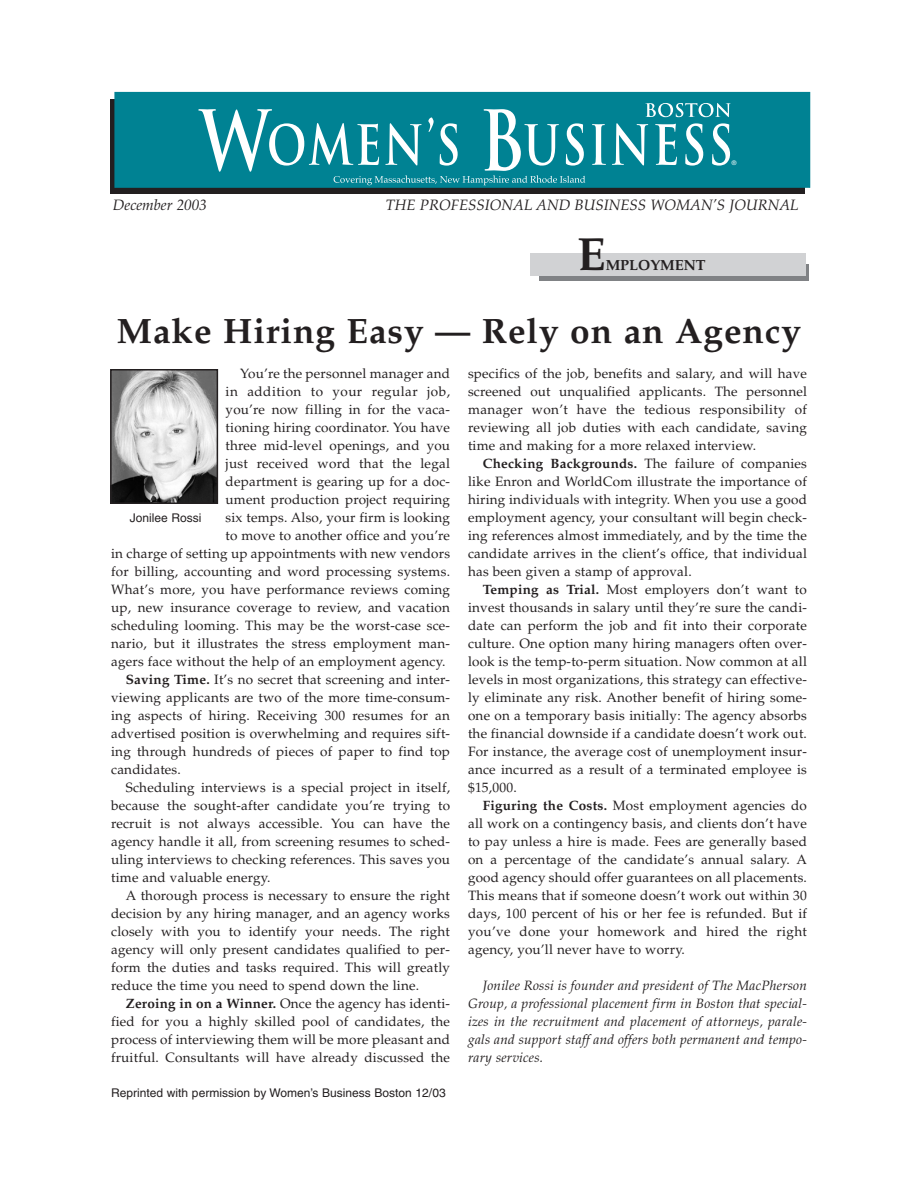
<style>
.page{position:relative;width:918px;height:1188px;background:#fff}
.page>*{position:absolute;margin:0;border:0;box-sizing:border-box;transform-origin:0 0}
.t1{font:700 46.5px "Palatino";color:#231f20}
.t2{font:700 35.25px "Palatino";letter-spacing:.025em;color:#231f20}
.t3{font:italic 15px "Palatino";color:#231f20}
.t4{font:700 14.7px "Palatino";color:#231f20}
.t5{font:13.5px/18px "Palatino";letter-spacing:.015em;color:#231f20;text-align:justify}
.t6{font:italic 13.5px/18px "Palatino";letter-spacing:.015em;color:#231f20;text-align:justify}
.t7{font:13.5px "Palatino";letter-spacing:.035em;color:#231f20}
.t8{font:12px "Helvetica";color:#231f20}
.t9{font:6.3px "Helvetica";color:#fff}
.s1{font-weight:700}
</style>
<div class="page">
<svg style="left:110px;top:99px;width:694px;height:95px;background:#1e2a2d"></svg>
<div style="left:115px;top:92px;width:695px;height:95px;background:#008293"></div>
<svg style="left:592px;top:124px;width:14px;height:41px"></svg>
<svg style="left:612px;top:123px;width:36px;height:43px"></svg>
<svg style="left:655px;top:124px;width:22px;height:41px"></svg>
<svg style="left:685px;top:123px;width:18px;height:43px"></svg>
<svg style="left:712px;top:123px;width:18px;height:43px"></svg>
<svg style="left:198px;top:109px;width:387px;height:76px"></svg>
<svg style="left:645px;top:103px;width:86px;height:14px"></svg>
<div style="left:539px;top:264px;width:269px;height:16px;background:#808285"></div>
<div style="left:530px;top:254px;width:276px;height:22px;background:#d1d2d4"></div>
<img style="left:113px;top:372px;width:102px;height:129px">
<div style="left:110px;top:369px;width:108px;height:135px;border:2px solid #231f20"></div>
<p class="t9" style="left:732px;top:161px;width:6px">®</p>
<p class="t3" style="left:113px;top:199px;width:95px">December 2003</p>
<p class="t3" style="left:386px;top:199px;width:414px">THE PROFESSIONAL AND BUSINESS WOMAN’S JOURNAL</p>
<h1 class="t1" style="left:577px;top:236px;width:30px">E</h1>
<p class="t4" style="left:606px;top:259px;width:101px">MPLOYMENT</p>
<h2 class="t2" style="left:117px;top:317px;width:686px">Make Hiring Easy — Rely on an Agency</h2>
<p class="t5" style="left:240px;top:366px;width:211px">You’re the personnel manager and</p>
<p class="t7" style="left:226px;top:386px;width:226px">in addition to your regular job,</p>
<p class="t5" style="left:226px;top:402px;width:226px">you’re now filling in for the vaca-</p>
<p class="t5" style="left:226px;top:420px;width:226px">tioning hiring coordinator. You have</p>
<p class="t5" style="left:226px;top:438px;width:226px">three mid-level openings, and you</p>
<p class="t5" style="left:226px;top:456px;width:226px">just received word that the legal</p>
<p class="t5" style="left:226px;top:474px;width:226px">department is gearing up for a doc-</p>
<p class="t5" style="left:226px;top:492px;width:226px">ument production project requiring</p>
<p class="t5" style="left:225px;top:510px;width:226px">six temps. Also, your firm is looking</p>
<p class="t5" style="left:225px;top:528px;width:226px">to move to another office and you’re</p>
<p class="t5" style="left:111px;top:546px;width:340px">in charge of setting up appointments with new vendors</p>
<p class="t5" style="left:111px;top:564px;width:340px">for billing, accounting and word processing systems.</p>
<p class="t5" style="left:111px;top:582px;width:340px">What’s more, you have performance reviews coming</p>
<p class="t5" style="left:111px;top:600px;width:340px">up, new insurance coverage to review, and vacation</p>
<p class="t5" style="left:111px;top:618px;width:340px">scheduling looming. This may be the worst-case sce-</p>
<p class="t5" style="left:111px;top:636px;width:340px">nario, but it illustrates the stress employment man-</p>
<p class="t5" style="left:111px;top:654px;width:336px">agers face without the help of an employment agency.</p>
<p class="t5" style="left:126px;top:672px;width:326px"><span class="s1">Saving Time.</span> It’s no secret that screening and inter-</p>
<p class="t5" style="left:111px;top:690px;width:340px">viewing applicants are two of the more time-consum-</p>
<p class="t5" style="left:111px;top:708px;width:340px">ing aspects of hiring. Receiving 300 resumes for an</p>
<p class="t5" style="left:111px;top:726px;width:340px">advertised position is overwhelming and requires sift-</p>
<p class="t5" style="left:111px;top:744px;width:340px">ing through hundreds of pieces of paper to find top</p>
<p class="t5" style="left:111px;top:762px;width:71px">candidates.</p>
<p class="t5" style="left:126px;top:780px;width:326px">Scheduling interviews is a special project in itself,</p>
<p class="t5" style="left:111px;top:798px;width:340px">because the sought-after candidate you’re trying to</p>
<p class="t5" style="left:111px;top:816px;width:340px">recruit is not always accessible. You can have the</p>
<p class="t5" style="left:111px;top:834px;width:340px">agency handle it all, from screening resumes to sched-</p>
<p class="t5" style="left:111px;top:852px;width:340px">uling interviews to checking references. This saves you</p>
<p class="t5" style="left:111px;top:870px;width:161px">time and valuable energy.</p>
<p class="t5" style="left:126px;top:888px;width:326px">A thorough process is necessary to ensure the right</p>
<p class="t5" style="left:111px;top:906px;width:340px">decision by any hiring manager, and an agency works</p>
<p class="t5" style="left:111px;top:924px;width:340px">closely with you to identify your needs. The right</p>
<p class="t5" style="left:111px;top:942px;width:340px">agency will only present candidates qualified to per-</p>
<p class="t5" style="left:111px;top:960px;width:340px">form the duties and tasks required. This will greatly</p>
<p class="t5" style="left:111px;top:978px;width:309px">reduce the time you need to spend down the line.</p>
<p class="t5" style="left:126px;top:996px;width:326px"><span class="s1">Zeroing in on a Winner.</span> Once the agency has identi-</p>
<p class="t5" style="left:111px;top:1014px;width:340px">fied for you a highly skilled pool of candidates, the</p>
<p class="t5" style="left:111px;top:1032px;width:340px">process of interviewing them will be more pleasant and</p>
<p class="t5" style="left:111px;top:1050px;width:340px">fruitful. Consultants will have already discussed the</p>
<p class="t8" style="left:130px;top:513px;width:73px">Jonilee Rossi</p>
<p class="t8" style="left:111px;top:1089px;width:336px">Reprinted with permission by Women’s Business Boston 12/03</p>
<p class="t5" style="left:468px;top:366px;width:340px">specifics of the job, benefits and salary, and will have screened out unqualified applicants. The personnel manager won’t have the tedious responsibility of reviewing all job duties with each candidate, saving time and making for a more relaxed interview.</p>
<p class="t5" style="left:468px;top:456px;width:340px;text-indent:15px"><span class="s1">Checking Backgrounds.</span> The failure of companies like Enron and WorldCom illustrate the importance of hiring individuals with integrity. When you use a good employment agency, your consultant will begin check&shy;ing references almost immediately, and by the time the candidate arrives in the client’s office, that individual has been given a stamp of approval.</p>
<p class="t5" style="left:468px;top:582px;width:340px;text-indent:15px"><span class="s1">Temping as Trial.</span> Most employers don’t want to invest thousands in salary until they’re sure the candi&shy;date can perform the job and fit into their corporate culture. One option many hiring managers often over&shy;look is the temp-to-perm situation. Now common at all levels in most organizations, this strategy can effective&shy;ly eliminate any risk. Another benefit of hiring some&shy;one on a temporary basis initially: The agency absorbs the financial downside if a candidate doesn’t work out.<br>For instance, the average cost of unemployment insur&shy;ance incurred as a result of a terminated employee is $15,000.</p>
<p class="t5" style="left:468px;top:798px;width:340px;text-indent:15px"><span class="s1">Figuring the Costs.</span> Most employment agencies do all work on a contingency basis, and clients don’t have to pay unless a hire is made. Fees are generally based on a percentage of the candidate’s annual salary. A good agency should offer guarantees on all placements.<br>This means that if someone doesn’t work out within 30 days, 100 percent of his or her fee is refunded. But if you’ve done your homework and hired the right agency, you’ll never have to worry.</p>
<p class="t6" style="left:468px;top:978px;width:340px;text-indent:15px">Jonilee Rossi is founder and president of The MacPherson Group, a professional placement firm in Boston that special&shy;izes in the recruitment and placement of attorneys, parale&shy;gals and support staff and offers both permanent and tempo&shy;rary services.</p>
</div>
